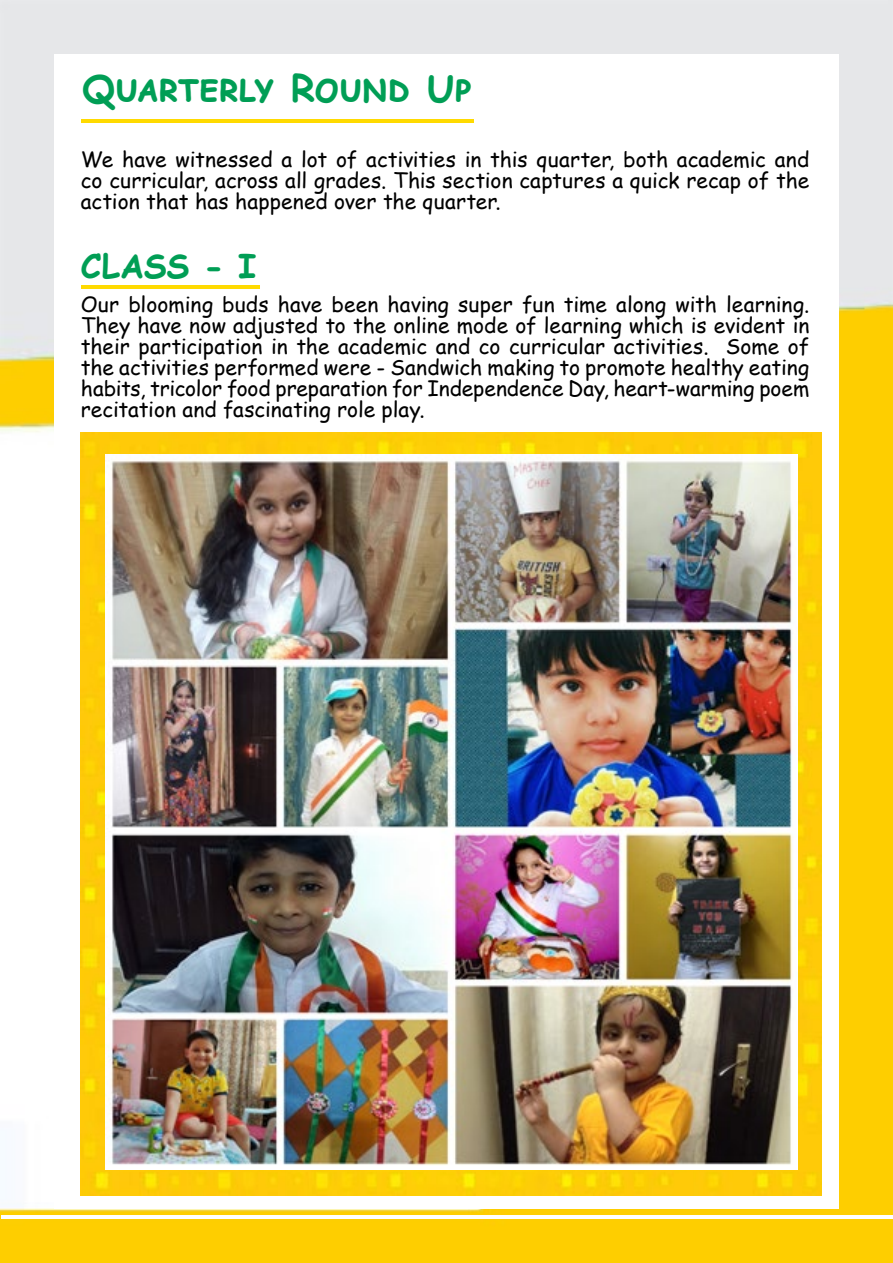
<style>
.page{position:relative;width:893px;height:1263px;background:#fff}
.page>*{position:absolute;margin:0;border:0;box-sizing:border-box;transform-origin:0 0}
.t1{font:700 37.5px "Comic Sans MS";letter-spacing:-.005em;color:#009e55}
.t2{font:700 33px "Comic Sans MS";letter-spacing:.005em;color:#009e55}
.t3{font:21px/21px "Comic Sans MS";color:#000;text-align:justify}
</style>
<div class="page">
<img style="left:0;top:0;width:893px;height:1263px">
<svg style="left:2px;top:1214px;width:890px;height:4px"></svg>
<div style="left:54px;top:54px;width:785px;height:1155px;background:#fff"></div>
<hr style="left:81px;top:119px;width:393px;height:4px;background:#ffda00">
<hr style="left:81px;top:285px;width:178px;height:4px;background:#ffda00">
<img style="left:81px;top:433px;width:740px;height:762px">
<img style="left:106px;top:455px;width:691px;height:373px">
<img style="left:106px;top:828px;width:691px;height:341px">
<h1 class="t1" style="left:82px;top:61px;width:391px">Quarterly Round Up</h1>
<p class="t3" style="left:81px;top:148px;width:730px">We have witnessed a lot of activities in this quarter, both academic and co curricular, across all grades. This section captures a quick recap of the action that has happened over the quarter.</p>
<h2 class="t2" style="left:81px;top:242px;width:177px">CLASS - I</h2>
<p class="t3" style="left:81px;top:294px;width:730px">Our blooming buds have been having super fun time along with learning.<br>They have now adjusted to the online mode of learning which is evident in their participation in the academic and co curricular activities. Some of the activities performed were - Sandwich making to promote healthy eating habits, tricolor food preparation for Independence Day, heart-warming poem recitation and fascinating role play.</p>
</div>
